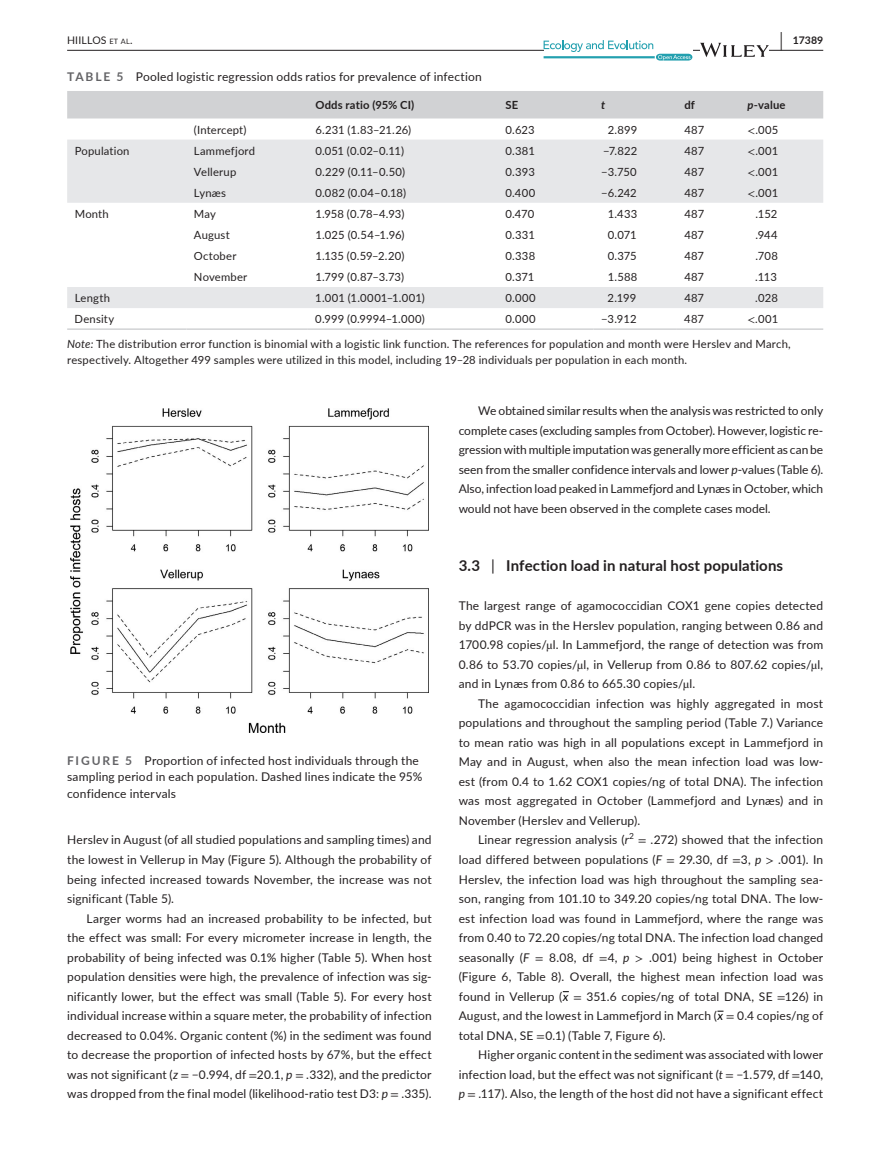
<style>
.page{position:relative;width:893px;height:1174px;background:#fff}
.page>*{position:absolute;margin:0;border:0;box-sizing:border-box;transform-origin:0 0}
.t1{font:700 19.5px "Lato";color:#231f20;scale:.48 1}
.t2{font:700 15px "Lato";letter-spacing:.005em;color:#231f20}
.t3{font:12px/19.5px "Lato";letter-spacing:.015em;color:#231f20;text-align:justify}
.t4{font:11.25px/15.8px "Lato";letter-spacing:.015em;color:#231f20}
.t5{font:700 11.25px "Lato";letter-spacing:.02em;color:#231f20}
.t6{font:11.25px "Lato";letter-spacing:.05em;color:#231f20}
.t7{font:italic 700 11.25px "Lato";color:#231f20}
.t8{font:10.5px "Lato";letter-spacing:.015em;color:#231f20}
.t9{font:700 10.5px "Lato";color:#231f20}
.s1{font-size:7.35px}
.s2{font-weight:700;color:#636366}
.s3{font-style:italic}
.s4{font-family:"STIX"}
.s5{font-weight:400}
.s6{font-style:italic;color:#000}
</style>
<div class="page">
<hr style="left:67px;top:50px;width:756px;height:1px;background:#231f20">
<svg style="left:544px;top:40px;width:148px;height:21px"></svg>
<svg style="left:700px;top:43px;width:69px;height:14px"></svg>
<div style="left:67px;top:91px;width:756px;height:27px;background:#d1d2d4"></div>
<svg style="left:67px;top:140px;width:756px;height:168px;fill:#ededef"></svg>
<hr style="left:67px;top:328px;width:119px;height:2px;background:#d1d2d4">
<hr style="left:186px;top:328px;width:122px;height:2px;background:#d1d2d4">
<hr style="left:308px;top:328px;width:190px;height:2px;background:#d1d2d4">
<hr style="left:498px;top:328px;width:96px;height:2px;background:#d1d2d4">
<hr style="left:594px;top:328px;width:83px;height:2px;background:#d1d2d4">
<hr style="left:677px;top:328px;width:63px;height:2px;background:#d1d2d4">
<hr style="left:740px;top:328px;width:83px;height:2px;background:#d1d2d4">
<img style="left:71px;top:408px;width:357px;height:324px">
<h1 class="t1" style="left:780px;top:25px;width:7px">|</h1>
<p class="t8" style="left:67px;top:33px;width:67px">HIILLOS <span class="s1">et al</span>.</p>
<p class="t9" style="left:793px;top:33px;width:32px">17389</p>
<p class="t3" style="left:67px;top:67px;width:416px"><span class="s2">TABLE 5</span> Pooled logistic regression odds ratios for prevalence of infection</p>
<p class="t5" style="left:315px;top:97px;width:100px">Odds ratio (95% CI)</p>
<p class="t5" style="left:505px;top:97px;width:14px">SE</p>
<p class="t7" style="left:601px;top:97px;width:6px">t</p>
<p class="t5" style="left:684px;top:97px;width:12px">df</p>
<p class="t5" style="left:747px;top:97px;width:40px"><span class="s3">p</span>-value</p>
<p class="t4" style="left:194px;top:121px;width:54px">(Intercept)</p>
<p class="t4" style="left:315px;top:121px;width:97px">6.231 (1.83–21.26)</p>
<p class="t4" style="left:505px;top:121px;width:31px">0.623</p>
<p class="t4" style="left:608px;top:121px;width:31px">2.899</p>
<p class="t4" style="left:684px;top:121px;width:21px">487</p>
<p class="t4" style="left:747px;top:121px;width:32px"><span class="s4">&lt;</span>.005</p>
<p class="t4" style="left:75px;top:142px;width:56px">Population</p>
<p class="t4" style="left:194px;top:142px;width:63px">Lammefjord</p>
<p class="t4" style="left:315px;top:142px;width:90px">0.051 (0.02–0.11)</p>
<p class="t4" style="left:505px;top:142px;width:31px">0.381</p>
<p class="t4" style="left:603px;top:142px;width:35px">−7.822</p>
<p class="t4" style="left:684px;top:142px;width:21px">487</p>
<p class="t4" style="left:747px;top:142px;width:32px"><span class="s4">&lt;</span>.001</p>
<p class="t4" style="left:194px;top:163px;width:44px">Vellerup</p>
<p class="t4" style="left:315px;top:163px;width:91px">0.229 (0.11–0.50)</p>
<p class="t4" style="left:505px;top:163px;width:31px">0.393</p>
<p class="t4" style="left:601px;top:163px;width:37px">−3.750</p>
<p class="t4" style="left:684px;top:163px;width:21px">487</p>
<p class="t4" style="left:747px;top:163px;width:32px"><span class="s4">&lt;</span>.001</p>
<p class="t4" style="left:194px;top:184px;width:34px">Lynæs</p>
<p class="t4" style="left:315px;top:184px;width:92px">0.082 (0.04–0.18)</p>
<p class="t4" style="left:505px;top:184px;width:32px">0.400</p>
<p class="t4" style="left:601px;top:184px;width:37px">−6.242</p>
<p class="t4" style="left:684px;top:184px;width:21px">487</p>
<p class="t4" style="left:747px;top:184px;width:32px"><span class="s4">&lt;</span>.001</p>
<p class="t4" style="left:75px;top:205px;width:36px">Month</p>
<p class="t4" style="left:194px;top:205px;width:24px">May</p>
<p class="t4" style="left:315px;top:205px;width:91px">1.958 (0.78–4.93)</p>
<p class="t4" style="left:505px;top:205px;width:30px">0.470</p>
<p class="t4" style="left:608px;top:205px;width:31px">1.433</p>
<p class="t4" style="left:684px;top:205px;width:21px">487</p>
<p class="t4" style="left:755px;top:205px;width:23px">.152</p>
<p class="t4" style="left:194px;top:226px;width:37px">August</p>
<p class="t4" style="left:315px;top:226px;width:91px">1.025 (0.54–1.96)</p>
<p class="t4" style="left:505px;top:226px;width:31px">0.331</p>
<p class="t4" style="left:608px;top:226px;width:30px">0.071</p>
<p class="t4" style="left:684px;top:226px;width:21px">487</p>
<p class="t4" style="left:755px;top:226px;width:24px">.944</p>
<p class="t4" style="left:194px;top:247px;width:44px">October</p>
<p class="t4" style="left:315px;top:247px;width:91px">1.135 (0.59–2.20)</p>
<p class="t4" style="left:505px;top:247px;width:31px">0.338</p>
<p class="t4" style="left:608px;top:247px;width:31px">0.375</p>
<p class="t4" style="left:684px;top:247px;width:21px">487</p>
<p class="t4" style="left:755px;top:247px;width:24px">.708</p>
<p class="t4" style="left:194px;top:269px;width:55px">November</p>
<p class="t4" style="left:315px;top:269px;width:90px">1.799 (0.87–3.73)</p>
<p class="t4" style="left:505px;top:269px;width:31px">0.371</p>
<p class="t4" style="left:608px;top:269px;width:31px">1.588</p>
<p class="t4" style="left:684px;top:269px;width:21px">487</p>
<p class="t4" style="left:755px;top:269px;width:23px">.113</p>
<p class="t4" style="left:75px;top:290px;width:37px">Length</p>
<p class="t6" style="left:315px;top:290px;width:111px">1.001 (1.0001–1.001)</p>
<p class="t4" style="left:505px;top:290px;width:32px">0.000</p>
<p class="t4" style="left:608px;top:290px;width:30px">2.199</p>
<p class="t4" style="left:684px;top:290px;width:21px">487</p>
<p class="t4" style="left:755px;top:290px;width:24px">.028</p>
<p class="t4" style="left:75px;top:311px;width:41px">Density</p>
<p class="t4" style="left:315px;top:311px;width:111px">0.999 (0.9994–1.000)</p>
<p class="t4" style="left:505px;top:311px;width:32px">0.000</p>
<p class="t4" style="left:601px;top:311px;width:37px">−3.912</p>
<p class="t4" style="left:684px;top:311px;width:21px">487</p>
<p class="t4" style="left:747px;top:311px;width:32px"><span class="s4">&lt;</span>.001</p>
<p class="t4" style="left:67px;top:335px;width:725px"><span class="s3">Note:</span> The distribution error function is binomial with a logistic link function. The references for population and month were Herslev and March, respectively. Altogether 499 samples were utilized in this model, including 19–28 individuals per population in each month.</p>
<p class="t3" style="left:67px;top:751px;width:357px;line-height:16.5px;text-align:left"><span class="s2">FIGURE 5</span> Proportion of infected host individuals through the sampling period in each population. Dashed lines indicate the 95% confidence intervals</p>
<p class="t3" style="left:67px;top:830px;width:366px">Herslev in August (of all studied populations and sampling times) and the lowest in Vellerup in May (Figure 5). Although the probability of being infected increased towards November, the increase was not significant (Table 5).</p>
<p class="t3" style="left:67px;top:908px;width:366px;text-indent:20px">Larger worms had an increased probability to be infected, but the effect was small: For every micrometer increase in length, the probability of being infected was 0.1% higher (Table 5). When host population densities were high, the prevalence of infection was sig&shy;nificantly lower, but the effect was small (Table 5). For every host individual increase within a square meter, the probability of infection decreased to 0.04%. Organic content (%) in the sediment was found to decrease the proportion of infected hosts by 67%, but the effect was not significant (<span class="s3">z</span> <span class="s4">=</span> −0.994, df <span class="s4">=</span>20.1, <span class="s3">p</span> <span class="s4">=</span> .332), and the predictor was dropped from the final model (likelihood-ratio test D3: <span class="s3">p</span> <span class="s4">=</span> .335).</p>
<p class="t3" style="left:459px;top:401px;width:366px;text-indent:20px">We obtained similar results when the analysis was restricted to only complete cases (excluding samples from October). However, logistic re&shy;gression with multiple imputation was generally more efficient as can be seen from the smaller confidence intervals and lower <span class="s3">p</span>-values (Table 6).<br>Also, infection load peaked in Lammefjord and Lynæs in October, which would not have been observed in the complete cases model.</p>
<p class="t2" style="left:459px;top:555px;width:326px">3.3 <span class="s5">|</span> Infection load in natural host populations</p>
<p class="t3" style="left:459px;top:596px;width:366px">The largest range of agamococcidian COX1 gene copies detected by ddPCR was in the Herslev population, ranging between 0.86 and 1700.98 copies/<span class="s4">µ</span>l. In Lammefjord, the range of detection was from 0.86 to 53.70 copies/<span class="s4">µ</span>l, in Vellerup from 0.86 to 807.62 copies/<span class="s4">µ</span>l, and in Lynæs from 0.86 to 665.30 copies/<span class="s4">µ</span>l.</p>
<p class="t3" style="left:459px;top:693px;width:366px;text-indent:20px">The agamococcidian infection was highly aggregated in most populations and throughout the sampling period (Table 7.) Variance to mean ratio was high in all populations except in Lammefjord in May and in August, when also the mean infection load was low&shy;est (from 0.4 to 1.62 COX1 copies/ng of total DNA). The infection was most aggregated in October (Lammefjord and Lynæs) and in November (Herslev and Vellerup).</p>
<p class="t3" style="left:459px;top:830px;width:366px;text-indent:20px">Linear regression analysis (<span class="s3">r</span><sup>2</sup> <span class="s4">=</span> .272) showed that the infection load differed between populations (<span class="s3">F</span> <span class="s4">=</span> 29.30, df <span class="s4">=</span>3, <span class="s3">p</span> <span class="s4">&gt;</span> .001). In Herslev, the infection load was high throughout the sampling sea&shy;son, ranging from 101.10 to 349.20 copies/ng total DNA. The low&shy;est infection load was found in Lammefjord, where the range was from 0.40 to 72.20 copies/ng total DNA. The infection load changed seasonally (<span class="s3">F</span> <span class="s4">=</span> 8.08, df <span class="s4">=</span>4, <span class="s3">p</span> <span class="s4">&gt;</span> .001) being highest in October (Figure 6, Table 8). Overall, the highest mean infection load was found in Vellerup (<span class="s6">x</span> <span class="s4">=</span> 351.6 copies/ng of total DNA, SE <span class="s4">=</span>126) in August, and the lowest in Lammefjord in March (<span class="s6">x</span> <span class="s4">=</span> 0.4 copies/ng of total DNA, SE <span class="s4">=</span>0.1) (Table 7, Figure 6).</p>
<p class="t3" style="left:459px;top:1044px;width:366px;text-indent:20px">Higher organic content in the sediment was associated with lower infection load, but the effect was not significant (<span class="s3">t</span> <span class="s4">=</span> −1.579, df <span class="s4">=</span>140, <span class="s3">p</span> <span class="s4">=</span> .117). Also, the length of the host did not have a significant effect</p>
</div>
